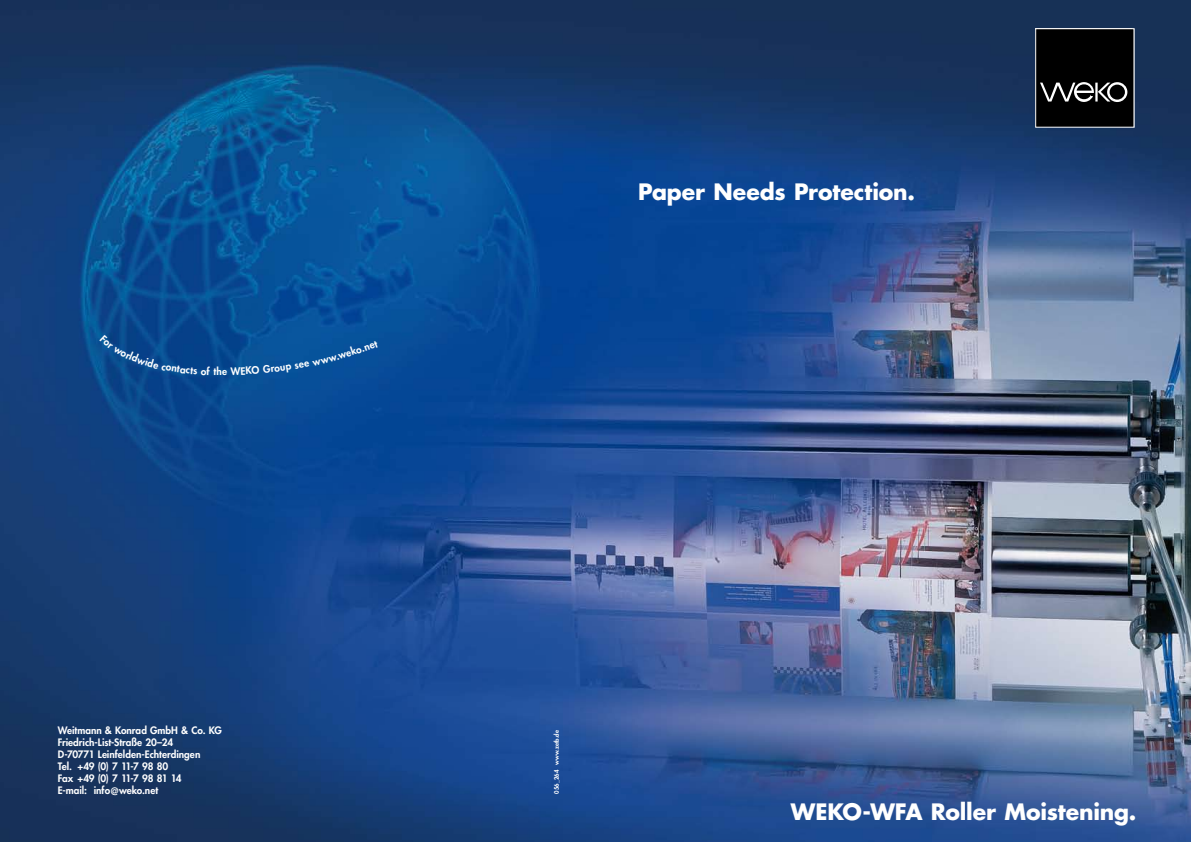
<style>
.page{position:relative;width:1191px;height:842px;background:#fff}
.page>*{position:absolute;margin:0;border:0;box-sizing:border-box;transform-origin:0 0}
.t1{font:700 22px "Futura Std";letter-spacing:-.005em;color:#fff}
.t2{font:800 10px/12px "Futura Std";letter-spacing:-.005em;color:#fff}
.t3{font:800 6px "Futura Std";color:#fff}
</style>
<div class="page">
<img style="left:0;top:0;width:1191px;height:842px">
<svg style="left:1037px;top:30px;width:95px;height:96px;background:#101010"></svg>
<div style="left:1035px;top:28px;width:99px;height:100px;border:1px solid #fff"></div>
<svg style="left:100px;top:334px;width:116px;height:41px;background:#07478d"></svg>
<div style="left:230px;top:340px;width:148px;height:35px;background:#07529b"></div>
<p class="t2" style="left:216px;top:365px;width:12px">he</p>
<h1 class="t1" style="left:638px;top:177px;width:279px">Paper Needs Protection.</h1>
<p class="t2" style="left:58px;top:724px;width:166px">Weitmann &amp; Konrad GmbH &amp; Co. KG<br>Friedrich-List-Straße 20–24<br>D-70771 Leinfelden-Echterdingen<br>Tel. +49 (0) 7 11-7 98 80<br>Fax +49 (0) 7 11-7 98 81 14<br>E-mail: info@weko.net</p>
<p class="t3" style="left:552px;top:794px;width:65px;rotate:-90deg">056_264 www.zetb.de</p>
<h1 class="t1" style="left:791px;top:797px;width:347px">WEKO-WFA Roller Moistening.</h1>
</div>
